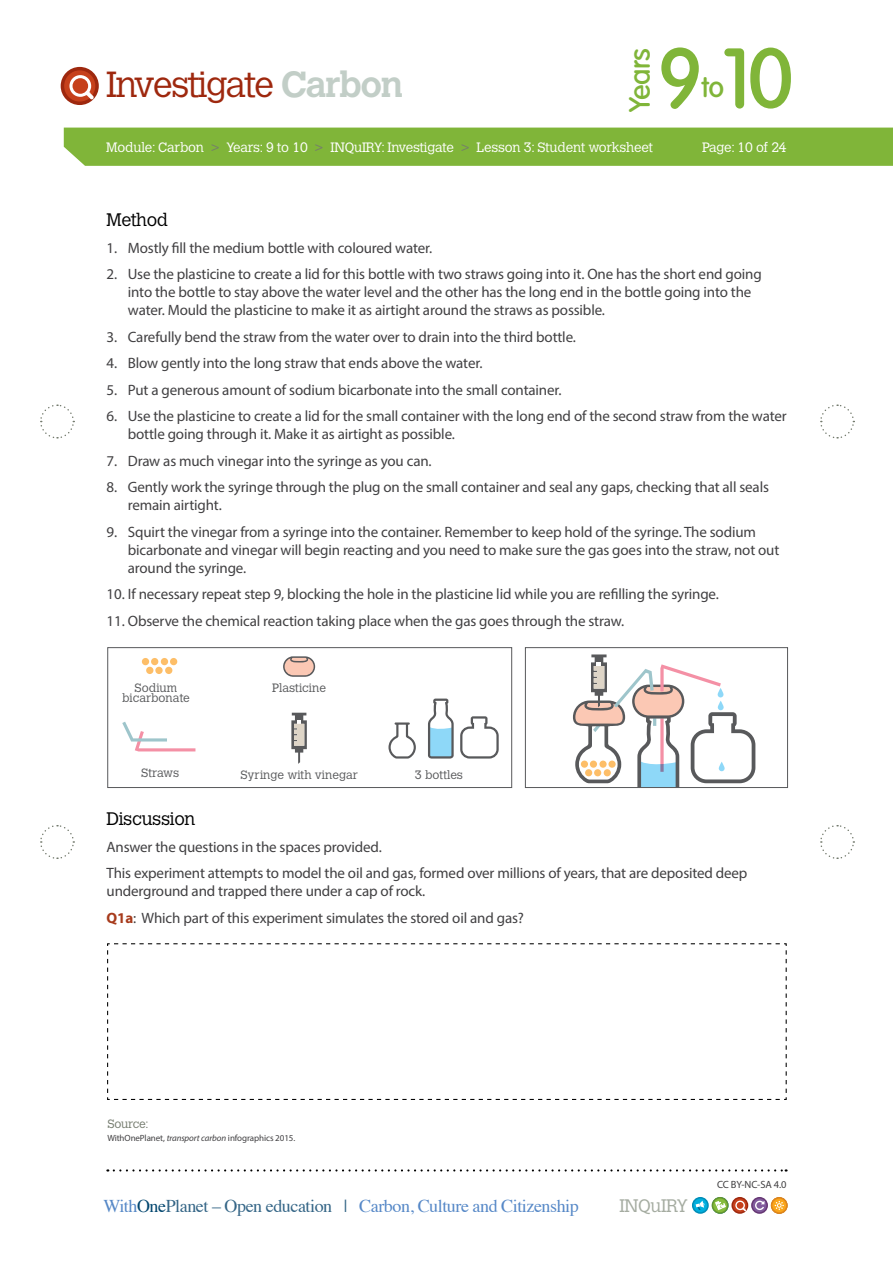
<style>
.page{position:relative;width:893px;height:1263px;background:#fff}
.page>*{position:absolute;margin:0;border:0;box-sizing:border-box;transform-origin:0 0}
.t1{font:500 82.35px "Volkswagen";color:#80b539}
.t2{font:300 36px "Calvert";letter-spacing:-.04em;color:#9e280e}
.t3{font:500 28.5px "Volkswagen";letter-spacing:-.02em;color:#80b539}
.t4{font:18px "Times";letter-spacing:-.025em;color:#5688c7}
.t5{font:300 18px "Calvert";letter-spacing:-.02em;color:#000}
.t6{font:300 18px "Calvert";letter-spacing:-.02em;color:#a5aca1}
.t7{font:15px/18px "Myriad Pro";letter-spacing:-.01em;color:#414042}
.t8{font:300 13.5px "Calvert";letter-spacing:-.015em;color:#fff}
.t9{font:300 12px/10.5px "Calvert";color:#58595b;text-align:center}
.t10{font:300 12px "Calvert";letter-spacing:-.02em;color:#747b6e}
.t11{font:10.5px "Myriad Pro";letter-spacing:-.02em;color:#414042}
.t12{font:9px "Myriad Pro";letter-spacing:-.01em;color:#414042}
.s1{font-weight:700;color:#c2cec7}
.s2{color:#747b6e}
.s3{font-weight:700;color:#a73b1c}
.s4{font-style:italic}
.s5{color:#00456e}
.s6{color:#346586}
</style>
<div class="page">
<div style="left:64px;top:128px;width:829px;height:38px;background:#80b539"></div>
<svg style="left:62px;top:69px;width:35px;height:34px"></svg>
<div style="left:61px;top:67px;width:38px;height:38px;border:3px solid #9e280e;border-radius:50%"></div>
<svg style="left:69px;top:75px;width:25px;height:24px"></svg>
<svg style="left:40px;top:404px;width:35px;height:35px"></svg>
<svg style="left:40px;top:825px;width:35px;height:34px"></svg>
<svg style="left:820px;top:404px;width:35px;height:35px"></svg>
<svg style="left:820px;top:825px;width:35px;height:34px"></svg>
<svg style="left:114px;top:1169px;width:673px;height:2px"></svg>
<svg style="left:693px;top:1198px;width:15px;height:15px"></svg>
<div style="left:692px;top:1197px;width:17px;height:17px;border:2px solid #008db7;border-radius:50%"></div>
<svg style="left:696px;top:1201px;width:8px;height:9px"></svg>
<div style="left:731px;top:1197px;width:17px;height:17px;border:2px solid #9e280e;border-radius:50%"></div>
<svg style="left:735px;top:1200px;width:11px;height:11px"></svg>
<svg style="left:772px;top:1198px;width:15px;height:15px"></svg>
<div style="left:771px;top:1197px;width:17px;height:17px;border:2px solid #e0861b;border-radius:50%"></div>
<svg style="left:775px;top:1201px;width:9px;height:9px"></svg>
<svg style="left:712px;top:1198px;width:16px;height:15px"></svg>
<div style="left:712px;top:1197px;width:16px;height:17px;border:2px solid #66952e;border-radius:50%"></div>
<svg style="left:715px;top:1201px;width:11px;height:9px"></svg>
<svg style="left:752px;top:1198px;width:15px;height:15px"></svg>
<div style="left:751px;top:1197px;width:17px;height:17px;border:2px solid #663774;border-radius:50%"></div>
<svg style="left:755px;top:1201px;width:9px;height:9px"></svg>
<svg style="left:107px;top:943px;width:680px;height:157px"></svg>
<svg style="left:388px;top:722px;width:28px;height:36px"></svg>
<svg style="left:428px;top:698px;width:26px;height:60px"></svg>
<svg style="left:460px;top:716px;width:39px;height:42px"></svg>
<svg style="left:283px;top:656px;width:32px;height:21px"></svg>
<svg style="left:122px;top:722px;width:73px;height:29px"></svg>
<div style="left:142px;top:658px;width:7px;height:7px;background:#fdbe68;border-radius:50%"></div>
<div style="left:151px;top:658px;width:7px;height:7px;background:#fdbe68;border-radius:50%"></div>
<div style="left:161px;top:658px;width:7px;height:7px;background:#fdbe68;border-radius:50%"></div>
<div style="left:170px;top:658px;width:7px;height:7px;background:#fdbe68;border-radius:50%"></div>
<div style="left:146px;top:667px;width:7px;height:7px;background:#fdbe68;border-radius:50%"></div>
<div style="left:155px;top:667px;width:8px;height:7px;background:#fdbe68;border-radius:50%"></div>
<div style="left:165px;top:667px;width:7px;height:7px;background:#fdbe68;border-radius:50%"></div>
<svg style="left:291px;top:713px;width:16px;height:51px"></svg>
<svg style="left:573px;top:654px;width:182px;height:132px"></svg>
<div style="left:718px;top:688px;width:5px;height:9px;background:#8ed8f8;border-radius:3px"></div>
<svg style="left:718px;top:701px;width:6px;height:9px"></svg>
<svg style="left:719px;top:762px;width:6px;height:9px"></svg>
<div style="left:107px;top:647px;width:405px;height:141px;border:1px solid #58595b"></div>
<div style="left:525px;top:647px;width:263px;height:141px;border:1px solid #58595b"></div>
<h3 class="t3" style="left:623px;top:112px;width:65px;rotate:-90deg">Years</h3>
<h1 class="t1" style="left:657px;top:30px;width:138px">9 10</h1>
<h2 class="t2" style="left:106px;top:64px;width:298px">Investigate <span class="s1">Carbon</span></h2>
<p class="t8" style="left:106px;top:139px;width:548px">Module: Carbon <span class="s2">&gt;</span> Years: 9 to 10 <span class="s2">&gt;</span> INQuIRY: Investigate <span class="s2">&gt;</span> Lesson 3: Student worksheet</p>
<h3 class="t3" style="left:701px;top:70px;width:24px">to</h3>
<p class="t8" style="left:702px;top:139px;width:86px">Page: 10 of 24</p>
<p class="t5" style="left:107px;top:210px;width:63px">Method</p>
<p class="t7" style="left:107px;top:238px;width:327px">1. Mostly fill the medium bottle with coloured water.</p>
<p class="t7" style="left:128px;top:265px;width:635px;text-indent:-21px">2. Use the plasticine to create a lid for this bottle with two straws going into it. One has the short end going into the bottle to stay above the water level and the other has the long end in the bottle going into the water. Mould the plasticine to make it as airtight around the straws as possible.</p>
<p class="t7" style="left:107px;top:327px;width:471px">3. Carefully bend the straw from the water over to drain into the third bottle.</p>
<p class="t7" style="left:107px;top:354px;width:377px">4. Blow gently into the long straw that ends above the water.</p>
<p class="t7" style="left:107px;top:380px;width:456px">5. Put a generous amount of sodium bicarbonate into the small container.</p>
<p class="t7" style="left:128px;top:407px;width:660px;text-indent:-21px">6. Use the plasticine to create a lid for the small container with the long end of the second straw from the water bottle going through it. Make it as airtight as possible.</p>
<p class="t7" style="left:107px;top:451px;width:327px">7. Draw as much vinegar into the syringe as you can.</p>
<p class="t7" style="left:128px;top:478px;width:643px;text-indent:-21px">8. Gently work the syringe through the plug on the small container and seal any gaps, checking that all seals remain airtight.</p>
<p class="t7" style="left:128px;top:522px;width:653px;text-indent:-21px">9. Squirt the vinegar from a syringe into the container. Remember to keep hold of the syringe. The sodium bicarbonate and vinegar will begin reacting and you need to make sure the gas goes into the straw, not out around the syringe.</p>
<p class="t7" style="left:107px;top:585px;width:614px">10. If necessary repeat step 9, blocking the hole in the plasticine lid while you are refilling the syringe.</p>
<p class="t7" style="left:107px;top:611px;width:519px">11. Observe the chemical reaction taking place when the gas goes through the straw.</p>
<p class="t9" style="left:122px;top:682px;width:69px">Sodium bicarbonate</p>
<p class="t9" style="left:141px;top:768px;width:40px">Straws</p>
<p class="t9" style="left:272px;top:682px;width:55px">Plasticine</p>
<p class="t9" style="left:240px;top:769px;width:119px">Syringe with vinegar</p>
<p class="t9" style="left:415px;top:770px;width:50px">3 bottles</p>
<p class="t5" style="left:107px;top:809px;width:90px">Discussion</p>
<p class="t7" style="left:107px;top:833px;width:642px;line-height:26.5px">Answer the questions in the spaces provided.<br>This experiment attempts to model the oil and gas, formed over millions of years, that are deposited deep</p>
<p class="t7" style="left:107px;top:878px;width:419px;line-height:26.5px">underground and trapped there under a cap of rock.<br><span class="s3">Q1a</span>: Which part of this experiment simulates the stored oil and gas?</p>
<p class="t10" style="left:107px;top:1117px;width:43px">Source:</p>
<p class="t12" style="left:107px;top:1132px;width:189px">WithOnePlanet, <span class="s4">transport carbon</span> infographics 2015.</p>
<p class="t4" style="left:104px;top:1189px;width:477px">With<span class="s5">One</span><span class="s6">Planet – Open education |</span> Carbon, Culture and Citizenship</p>
<p class="t6" style="left:619px;top:1195px;width:70px">INQuIRY</p>
<p class="t11" style="left:717px;top:1178px;width:71px">CC BY-NC-SA 4.0</p>
</div>
